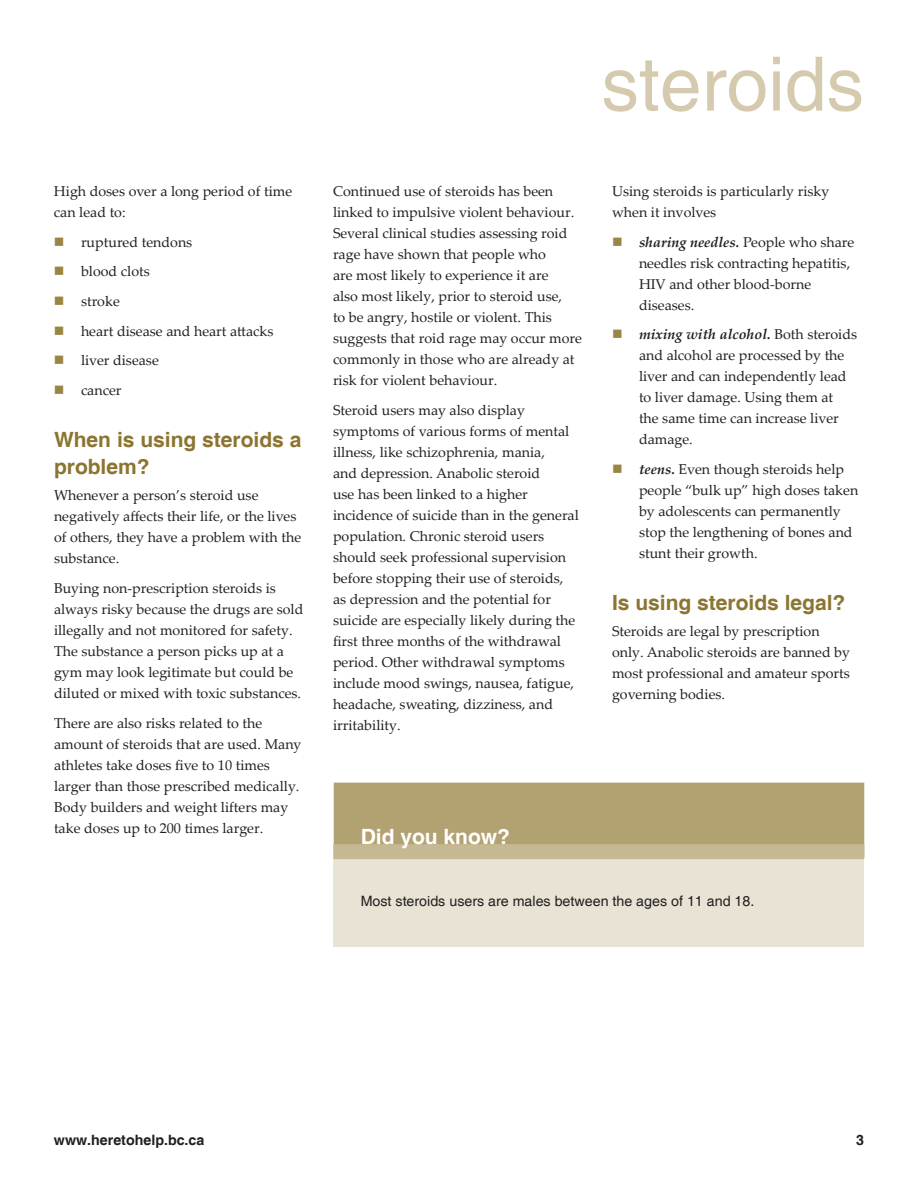
<style>
.page{position:relative;width:918px;height:1188px;background:#fff}
.page>*{position:absolute;margin:0;border:0;box-sizing:border-box;transform-origin:0 0}
.t1{font:75px "Helvetica";color:#d5caae}
.t2{font:700 21px/27px "Helvetica";color:#8c7531}
.t3{font:700 21px "Helvetica";color:#fff}
.t4{font:14.25px/21px "Palatino Linotype";color:#231f20}
.t5{font:14.25px "Helvetica";color:#231f20}
.t6{font:700 14.25px "Helvetica";color:#231f20}
.s1{font-weight:700;font-style:italic}
</style>
<div class="page">
<div style="left:333px;top:843px;width:531px;height:104px;background:#e8e3d5"></div>
<div style="left:334px;top:783px;width:530px;height:75px;background:#b3a271"></div>
<div style="left:334px;top:844px;width:530px;height:15px;background:#c5b892"></div>
<p class="t4" style="left:54px;top:180px;width:240px">High doses over a long period of time can lead to:</p>
<p class="t4" style="left:81px;top:227px;width:194px;line-height:29.7px">ruptured tendons<br>blood clots<br>stroke<br>heart disease and heart attacks liver disease<br>cancer</p>
<h2 class="t2" style="left:54px;top:427px;width:249px">When is using steroids a problem?</h2>
<p class="t4" style="left:54px;top:484px;width:249px">Whenever a person’s steroid use negatively affects their life, or the lives of others, they have a problem with the substance.</p>
<p class="t4" style="left:54px;top:577px;width:251px">Buying non-prescription steroids is always risky because the drugs are sold illegally and not monitored for safety.<br>The substance a person picks up at a gym may look legitimate but could be diluted or mixed with toxic substances.</p>
<p class="t4" style="left:54px;top:712px;width:249px">There are also risks related to the amount of steroids that are used. Many athletes take doses five to 10 times larger than those prescribed medically.<br>Body builders and weight lifters may take doses up to 200 times larger.</p>
<h1 class="t1" style="left:601px;top:41px;width:264px">steroids</h1>
<p class="t4" style="left:333px;top:180px;width:250px">Continued use of steroids has been linked to impulsive violent behaviour.<br>Several clinical studies assessing roid rage have shown that people who<br>are most likely to experience it are<br>also most likely, prior to steroid use,<br>to be angry, hostile or violent. This suggests that roid rage may occur more commonly in those who are already at risk for violent behaviour.</p>
<p class="t4" style="left:333px;top:399px;width:247px">Steroid users may also display symptoms of various forms of mental illness, like schizophrenia, mania,<br>and depression. Anabolic steroid<br>use has been linked to a higher incidence of suicide than in the general population. Chronic steroid users should seek professional supervision before stopping their use of steroids, as depression and the potential for suicide are especially likely during the first three months of the withdrawal period. Other withdrawal symptoms include mood swings, nausea, fatigue, headache, sweating, dizziness, and irritability.</p>
<p class="t4" style="left:612px;top:180px;width:219px">Using steroids is particularly risky when it involves</p>
<p class="t4" style="left:639px;top:231px;width:217px"><span class="s1">sharing needles.</span> People who share needles risk contracting hepatitis,<br>HIV and other blood-borne diseases.</p>
<p class="t4" style="left:639px;top:324px;width:220px"><span class="s1">mixing with alcohol.</span> Both steroids and alcohol are processed by the liver and can independently lead to liver damage. Using them at<br>the same time can increase liver damage.</p>
<p class="t4" style="left:639px;top:458px;width:221px"><span class="s1">teens.</span> Even though steroids help people “bulk up” high doses taken by adolescents can permanently stop the lengthening of bones and stunt their growth.</p>
<h2 class="t2" style="left:612px;top:590px;width:235px">Is using steroids legal?</h2>
<p class="t4" style="left:612px;top:620px;width:240px">Steroids are legal by prescription only. Anabolic steroids are banned by most professional and amateur sports governing bodies.</p>
<h2 class="t3" style="left:361px;top:824px;width:151px">Did you know?</h2>
<p class="t5" style="left:361px;top:893px;width:395px">Most steroids users are males between the ages of 11 and 18.</p>
<p class="t6" style="left:54px;top:1131px;width:152px">www.heretohelp.bc.ca</p>
<p class="t6" style="left:856px;top:1131px;width:9px">3</p>
</div>
